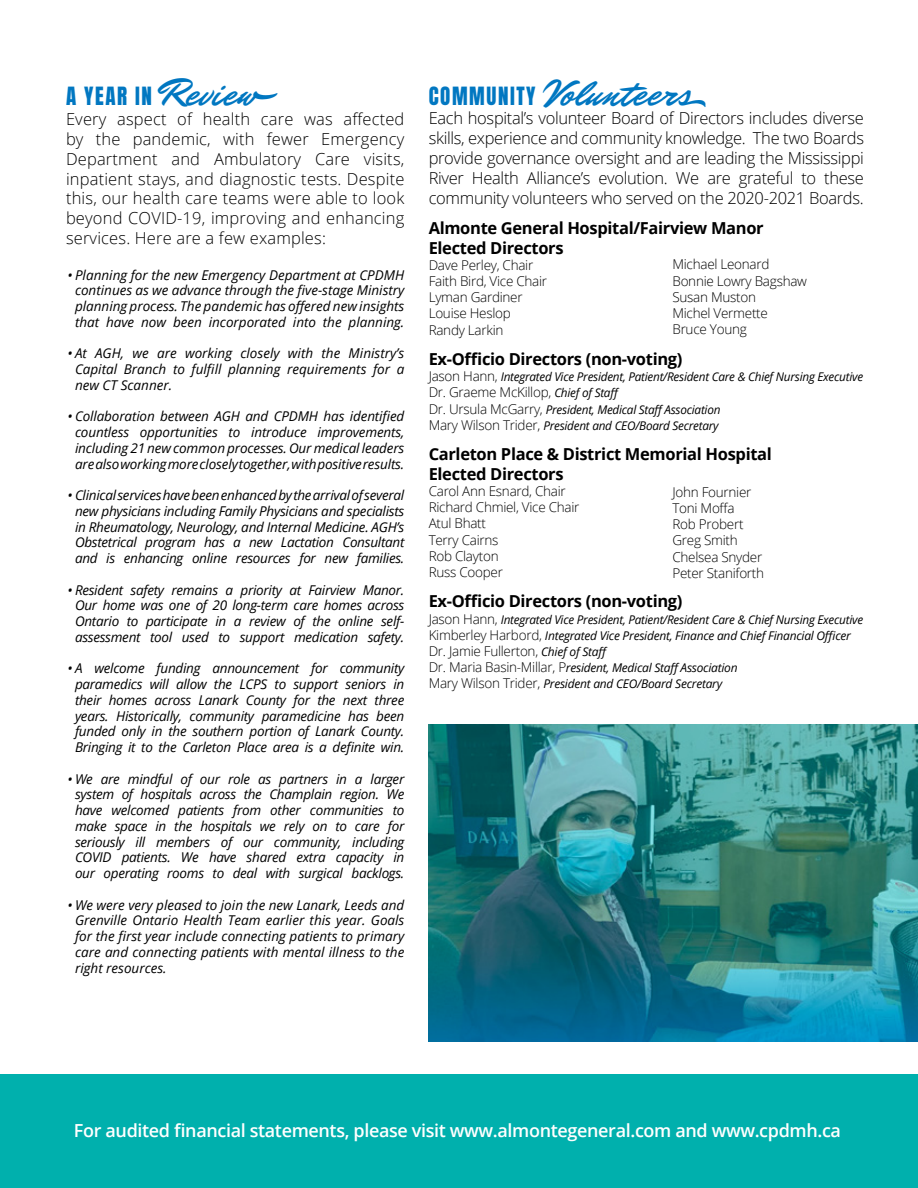
<style>
.page{position:relative;width:918px;height:1188px;background:#fff}
.page>*{position:absolute;margin:0;border:0;box-sizing:border-box;transform-origin:0 0}
.t1{font:39px "Mr Dafoe Pro";color:#0177c1}
.t2{font:21px "Anton";letter-spacing:.075em;color:#0177c1}
.t3{font:600 18px "Open Sans";letter-spacing:-.02em;color:#fff}
.t4{font:300 16.5px/19.8px "Open Sans";letter-spacing:.01em;color:#000;text-align:justify}
.t5{font:700 16.5px/19.8px "Open Sans";letter-spacing:-.02em;color:#000}
.t6{font:italic 13.5px/15.8px "Open Sans";letter-spacing:-.02em;color:#000;text-align:center}
.t7{font:300 13.5px/16.2px "Open Sans";letter-spacing:-.02em;color:#000}
.t8{font:italic 13.5px/15.8px "Open Sans";color:#000;text-align:center}
.t9{font:italic 12px/16.2px "Open Sans";letter-spacing:-.02em;color:#000}
.s1{font-family:"Mr Dafoe Pro";font-size:39px}
.s2{font-family:"Anton";font-size:21px}
.s3{font-weight:300;font-style:normal;font-size:13.5px}
.s4{font-weight:400;font-style:italic;font-size:12px}
</style>
<div class="page">
<div style="left:0;top:1075px;width:918px;height:113px;background:#00b0ad"></div>
<img style="left:429px;top:725px;width:489px;height:317px">
<h2 class="t2" style="left:66px;top:86px;width:214px">A YEAR IN <span class="s1">Review</span></h2>
<p class="t4" style="left:66px;top:129px;width:340px">by the pandemic, with fewer Emergency Department and Ambulatory Care visits, inpatient stays, and diagnostic tests. Despite this, our health care teams were able to look beyond COVID-19, improving and enhancing services. Here are a few examples:</p>
<p class="t8" style="left:68px;top:266px;width:338px">• Planning for the new Emergency Department at CPDMH continues as we advance through the five-stage Ministry planning process. The pandemic has offered new insights that have now been incorporated into the planning.</p>
<p class="t6" style="left:75px;top:345px;width:331px;text-align:justify;text-indent:-8px">• At AGH, we are working closely with the Ministry’s Capital Branch to fulfill planning requirements for a new CT Scanner.</p>
<p class="t6" style="left:68px;top:408px;width:338px">• Collaboration between AGH and CPDMH has identified countless opportunities to introduce improvements, including 21 new common processes. Our medical leaders are also working more closely together, with positive results.</p>
<p class="t6" style="left:68px;top:487px;width:338px">• Clinical services have been enhanced by the arrival of several new physicians including Family Physicians and specialists in Rheumatology, Neurology, and Internal Medicine. AGH’s Obstetrical program has a new Lactation Consultant and is enhancing online resources for new families.</p>
<p class="t6" style="left:68px;top:582px;width:338px">• Resident safety remains a priority at Fairview Manor.<br>Our home was one of 20 long-term care homes across Ontario to participate in a review of the online self&shy;assessment tool used to support medication safety.</p>
<p class="t6" style="left:68px;top:660px;width:338px">• A welcome funding announcement for community paramedics will allow the LCPS to support seniors in their homes across Lanark County for the next three years. Historically, community paramedicine has been funded only in the southern portion of Lanark County.<br>Bringing it to the Carleton Place area is a definite win.</p>
<p class="t6" style="left:68px;top:771px;width:338px">• We are mindful of our role as partners in a larger system of hospitals across the Champlain region. We have welcomed patients from other communities to make space in the hospitals we rely on to care for seriously ill members of our community, including COVID patients. We have shared extra capacity in our operating rooms to deal with surgical backlogs.</p>
<p class="t6" style="left:75px;top:897px;width:331px;text-align:justify;text-indent:-8px">• We were very pleased to join the new Lanark, Leeds and Grenville Ontario Health Team earlier this year. Goals for the first year include connecting patients to primary care and connecting patients with mental illness to the right resources.</p>
<p class="t4" style="left:66px;top:109px;width:340px">Every aspect of health care was affected</p>
<h1 class="t1" style="left:429px;top:68px;width:280px"><span class="s2">COMMUNITY</span> Volunteers</h1>
<p class="t4" style="left:429px;top:108px;width:437px">Each hospital’s volunteer Board of Directors includes diverse skills, experience and community knowledge. The two Boards provide governance oversight and are leading the Mississippi River Health Alliance’s evolution. We are grateful to these community volunteers who served on the 2020-2021 Boards.</p>
<p class="t5" style="left:429px;top:218px;width:337px">Almonte General Hospital/Fairview Manor<br>Elected Directors</p>
<p class="t7" style="left:429px;top:257px;width:120px">Dave Perley, Chair<br>Faith Bird, Vice Chair<br>Lyman Gardiner<br>Louise Heslop<br>Randy Larkin</p>
<p class="t5" style="left:429px;top:349px;width:255px">Ex-Officio Directors (non-voting)</p>
<p class="t9" style="left:429px;top:368px;width:436px"><span class="s3">Jason Hann,</span> Integrated Vice President, Patient/Resident Care &amp; Chief Nursing Executive</p>
<p class="t7" style="left:429px;top:384px;width:193px">Dr. Graeme McKillop, <span class="s4">Chief of Staff</span></p>
<p class="t9" style="left:429px;top:401px;width:293px"><span class="s3">Dr. Ursula McGarry,</span> President, Medical Staff Association<br><span class="s3">Mary Wilson Trider,</span> President and CEO/Board Secretary</p>
<p class="t5" style="left:429px;top:444px;width:345px">Carleton Place &amp; District Memorial Hospital<br>Elected Directors</p>
<p class="t7" style="left:429px;top:483px;width:152px">Carol Ann Esnard, Chair<br>Richard Chmiel, Vice Chair<br>Atul Bhatt<br>Terry Cairns<br>Rob Clayton<br>Russ Cooper</p>
<p class="t5" style="left:429px;top:591px;width:255px">Ex-Officio Directors (non-voting)</p>
<p class="t9" style="left:429px;top:611px;width:436px"><span class="s3">Jason Hann,</span> Integrated Vice President, Patient/Resident Care &amp; Chief Nursing Executive<br><span class="s3">Kimberley Harbord,</span> Integrated Vice President, Finance and Chief Financial Officer</p>
<p class="t7" style="left:429px;top:643px;width:182px">Dr. Jamie Fullerton, <span class="s4">Chief of Staff</span></p>
<p class="t9" style="left:429px;top:659px;width:311px"><span class="s3">Dr. Maria Basin-Millar, P</span>resident, Medical Staff Association<br><span class="s3">Mary Wilson Trider,</span> President and CEO/Board Secretary</p>
<p class="t7" style="left:672px;top:256px;width:136px">Michael Leonard<br>Bonnie Lowry Bagshaw<br>Susan Muston<br>Michel Vermette<br>Bruce Young</p>
<p class="t7" style="left:672px;top:483px;width:93px">John Fournier<br>Toni Moffa<br>Rob Probert<br>Greg Smith<br>Chelsea Snyder<br>Peter Staniforth</p>
<h3 class="t3" style="left:74px;top:1118px;width:769px">For audited financial statements, please visit www.almontegeneral.com and www.cpdmh.ca</h3>
</div>
